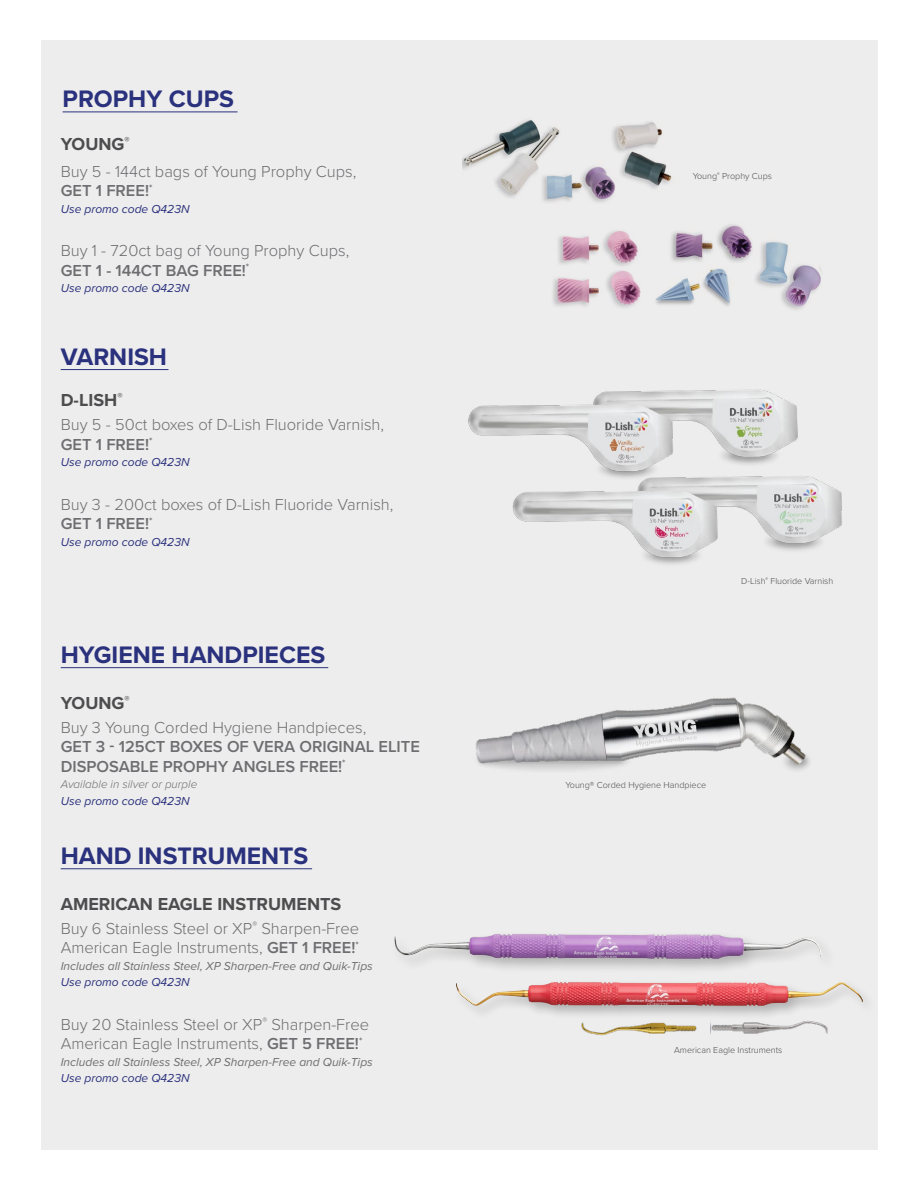
<style>
.page{position:relative;width:918px;height:1188px;background:#fff}
.page>*{position:absolute;margin:0;border:0;box-sizing:border-box;transform-origin:0 0}
.t1{font:700 24.75px "Proxima Nova";color:#2a317d}
.t2{font:700 18px "Proxima Nova";color:#4d4d4f}
.t3{font:300 16.5px/19.5px "Proxima Nova";color:#6d6e71}
.t4{font:600 16.5px/19.5px "Proxima Nova";color:#6d6e71}
.t5{font:italic 12px "Proxima Nova";color:#2a317d}
.t6{font:italic 12px "Proxima Nova";color:#6d6e71}
.t7{font:italic 300 11.7px "Proxima Nova";color:#6d6e71}
.t8{font:300 9px "Proxima Nova";color:#4d4d4f}
.s1{font-weight:600}
</style>
<div class="page">
<div style="left:41px;top:40px;width:837px;height:1110px;background:#eeeded"></div>
<hr style="left:61px;top:667px;width:267px;height:1px;background:#2a317d">
<hr style="left:63px;top:112px;width:175px;height:1px;background:#2a317d">
<hr style="left:61px;top:869px;width:251px;height:1px;background:#2a317d">
<div style="left:390px;top:930px;width:447px;height:45px;background:#000;opacity:.25"></div>
<img style="left:394px;top:934px;width:263px;height:25px">
<div style="left:453px;top:979px;width:424px;height:41px;background:#000;opacity:.25"></div>
<img style="left:456px;top:982px;width:173px;height:24px">
<img style="left:549px;top:997px;width:150px;height:39px">
<img style="left:711px;top:997px;width:125px;height:37px">
<img style="left:553px;top:224px;width:269px;height:86px">
<img style="left:462px;top:120px;width:210px;height:83px">
<img style="left:475px;top:697px;width:335px;height:74px">
<hr style="left:61px;top:369px;width:107px;height:1px;background:#2a317d">
<img style="left:468px;top:389px;width:374px;height:175px">
<h1 class="t1" style="left:63px;top:81px;width:173px">PROPHY CUPS</h1>
<p class="t2" style="left:61px;top:130px;width:71px">YOUNG<sup>®</sup></p>
<p class="t3" style="left:61px;top:160px;width:297px">Buy 5 - 144ct bags of Young Prophy Cups,<br><span class="s1">GET 1 FREE!</span><sup>*</sup></p>
<p class="t5" style="left:61px;top:200px;width:130px">Use promo code Q423N</p>
<p class="t3" style="left:61px;top:240px;width:290px">Buy 1 - 720ct bag of Young Prophy Cups,<br><span class="s1">GET 1 - 144CT BAG FREE!</span><sup>*</sup></p>
<p class="t5" style="left:61px;top:279px;width:130px">Use promo code Q423N</p>
<h1 class="t1" style="left:61px;top:338px;width:108px">VARNISH</h1>
<p class="t2" style="left:61px;top:387px;width:63px">D-LISH<sup>®</sup></p>
<p class="t3" style="left:61px;top:414px;width:325px">Buy 5 - 50ct boxes of D-Lish Fluoride Varnish,<br><span class="s1">GET 1 FREE!</span><sup>*</sup></p>
<p class="t5" style="left:61px;top:453px;width:130px">Use promo code Q423N</p>
<p class="t3" style="left:61px;top:494px;width:334px">Buy 3 - 200ct boxes of D-Lish Fluoride Varnish,<br><span class="s1">GET 1 FREE!</span><sup>*</sup></p>
<p class="t5" style="left:61px;top:533px;width:130px">Use promo code Q423N</p>
<h1 class="t1" style="left:61px;top:636px;width:266px">HYGIENE HANDPIECES</h1>
<p class="t2" style="left:61px;top:689px;width:71px">YOUNG<sup>®</sup></p>
<p class="t3" style="left:61px;top:717px;width:307px">Buy 3 Young Corded Hygiene Handpieces,</p>
<p class="t4" style="left:61px;top:737px;width:361px">GET 3 - 125CT BOXES OF VERA ORIGINAL ELITE<br>DISPOSABLE PROPHY ANGLES FREE!<sup>*</sup></p>
<p class="t7" style="left:61px;top:776px;width:138px">Available in silver or purple</p>
<p class="t5" style="left:61px;top:792px;width:130px">Use promo code Q423N</p>
<h1 class="t1" style="left:61px;top:837px;width:249px">HAND INSTRUMENTS</h1>
<p class="t2" style="left:61px;top:890px;width:282px">AMERICAN EAGLE INSTRUMENTS</p>
<p class="t3" style="left:61px;top:918px;width:300px">Buy 6 Stainless Steel or XP<sup>®</sup> Sharpen-Free<br>American Eagle Instruments, <span class="s1">GET 1 FREE!</span><sup>*</sup></p>
<p class="t6" style="left:61px;top:957px;width:314px">Includes all Stainless Steel, XP Sharpen-Free and Quik-Tips</p>
<p class="t5" style="left:61px;top:973px;width:130px">Use promo code Q423N</p>
<p class="t3" style="left:61px;top:1014px;width:310px">Buy 20 Stainless Steel or XP<sup>®</sup> Sharpen-Free<br>American Eagle Instruments, <span class="s1">GET 5 FREE!</span><sup>*</sup></p>
<p class="t6" style="left:61px;top:1053px;width:314px">Includes all Stainless Steel, XP Sharpen-Free and Quik-Tips</p>
<p class="t5" style="left:61px;top:1069px;width:130px">Use promo code Q423N</p>
<p class="t8" style="left:693px;top:169px;width:81px">Young<sup>®</sup> Prophy Cups</p>
<p class="t8" style="left:741px;top:574px;width:94px">D-Lish<sup>®</sup> Fluoride Varnish</p>
<p class="t8" style="left:566px;top:778px;width:142px">Young® Corded Hygiene Handpiece</p>
<p class="t8" style="left:674px;top:1043px;width:110px">American Eagle Instruments</p>
</div>
